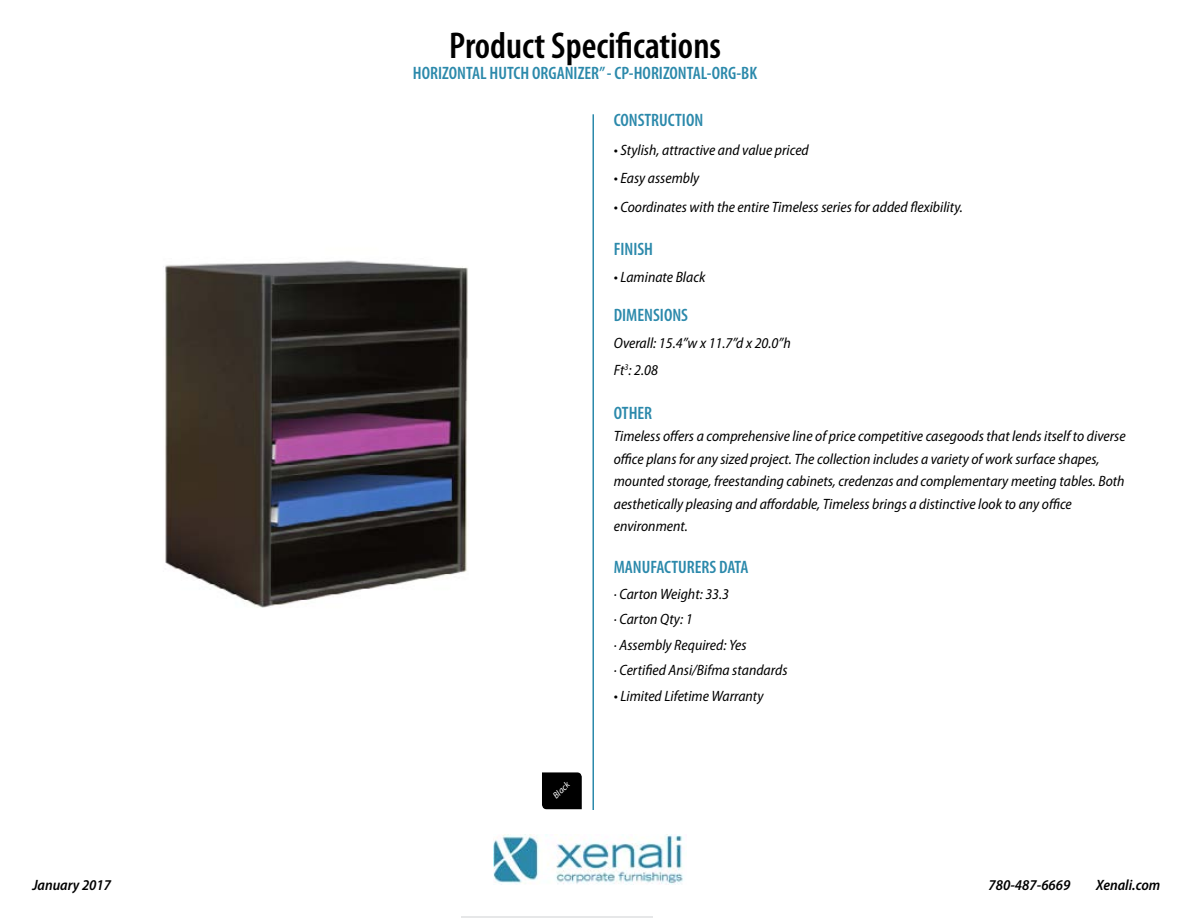
<style>
.page{position:relative;width:1188px;height:918px;background:#fff}
.page>*{position:absolute;margin:0;border:0;box-sizing:border-box;transform-origin:0 0}
.t1{font:600 condensed 37.5px "Myriad Pro";color:#000}
.t2{font:600 condensed 18px "Myriad Pro";color:#2b89ab}
.t3{font:italic semi-condensed 15px/22.5px "Myriad Pro";color:#000}
.t4{font:italic 600 semi-condensed 15px "Myriad Pro";color:#000}
.t5{font:italic 9px "Myriad Pro";color:#fff}
</style>
<div class="page">
<hr style="left:461px;top:916px;width:194px;height:2px;background:#e6e7e8">
<hr style="left:653px;top:916px;width:393px;height:2px;background:#fff">
<hr style="left:592px;top:114px;width:2px;height:696px;background:#2b89ab">
<img style="left:494px;top:834px;width:189px;height:50px">
<img style="left:163px;top:260px;width:305px;height:348px">
<svg style="left:542px;top:772px;width:40px;height:37px"></svg>
<h1 class="t1" style="left:449px;top:25px;width:274px">Product Specifications</h1>
<p class="t2" style="left:413px;top:64px;width:346px">HORIZONTAL HUTCH ORGANIZER” - CP-HORIZONTAL-ORG-BK</p>
<p class="t2" style="left:614px;top:110px;width:91px">CONSTRUCTION</p>
<p class="t3" style="left:614px;top:139px;width:197px">• Stylish, attractive and value priced</p>
<p class="t3" style="left:614px;top:167px;width:87px">• Easy assembly</p>
<p class="t3" style="left:614px;top:196px;width:351px">• Coordinates with the entire Timeless series for added flexibility.</p>
<p class="t2" style="left:614px;top:239px;width:41px">FINISH</p>
<p class="t3" style="left:614px;top:266px;width:93px">• Laminate Black</p>
<p class="t2" style="left:614px;top:306px;width:76px">DIMENSIONS</p>
<p class="t3" style="left:614px;top:330px;width:178px;line-height:27px">Overall: 15.4”w x 11.7”d x 20.0”h<br>Ft<sup>3</sup>: 2.08</p>
<p class="t2" style="left:614px;top:403px;width:40px">OTHER</p>
<p class="t3" style="left:614px;top:425px;width:513px">Timeless offers a comprehensive line of price competitive casegoods that lends itself to diverse office plans for any sized project. The collection includes a variety of work surface shapes, mounted storage, freestanding cabinets, credenzas and complementary meeting tables. Both aesthetically pleasing and affordable, Timeless brings a distinctive look to any office environment.</p>
<p class="t2" style="left:614px;top:557px;width:136px">MANUFACTURERS DATA</p>
<p class="t3" style="left:614px;top:581px;width:175px;line-height:25.5px">· Carton Weight: 33.3<br>· Carton Qty: 1<br>· Assembly Required: Yes<br>· Certified Ansi/Bifma standards</p>
<p class="t3" style="left:614px;top:685px;width:151px">• Limited Lifetime Warranty</p>
<p class="t5" style="left:551px;top:794px;width:21px;rotate:-45deg">Black</p>
<p class="t4" style="left:32px;top:877px;width:80px">January 2017</p>
<p class="t4" style="left:989px;top:877px;width:83px">780-487-6669</p>
<p class="t4" style="left:1096px;top:877px;width:66px">Xenali.com</p>
</div>
